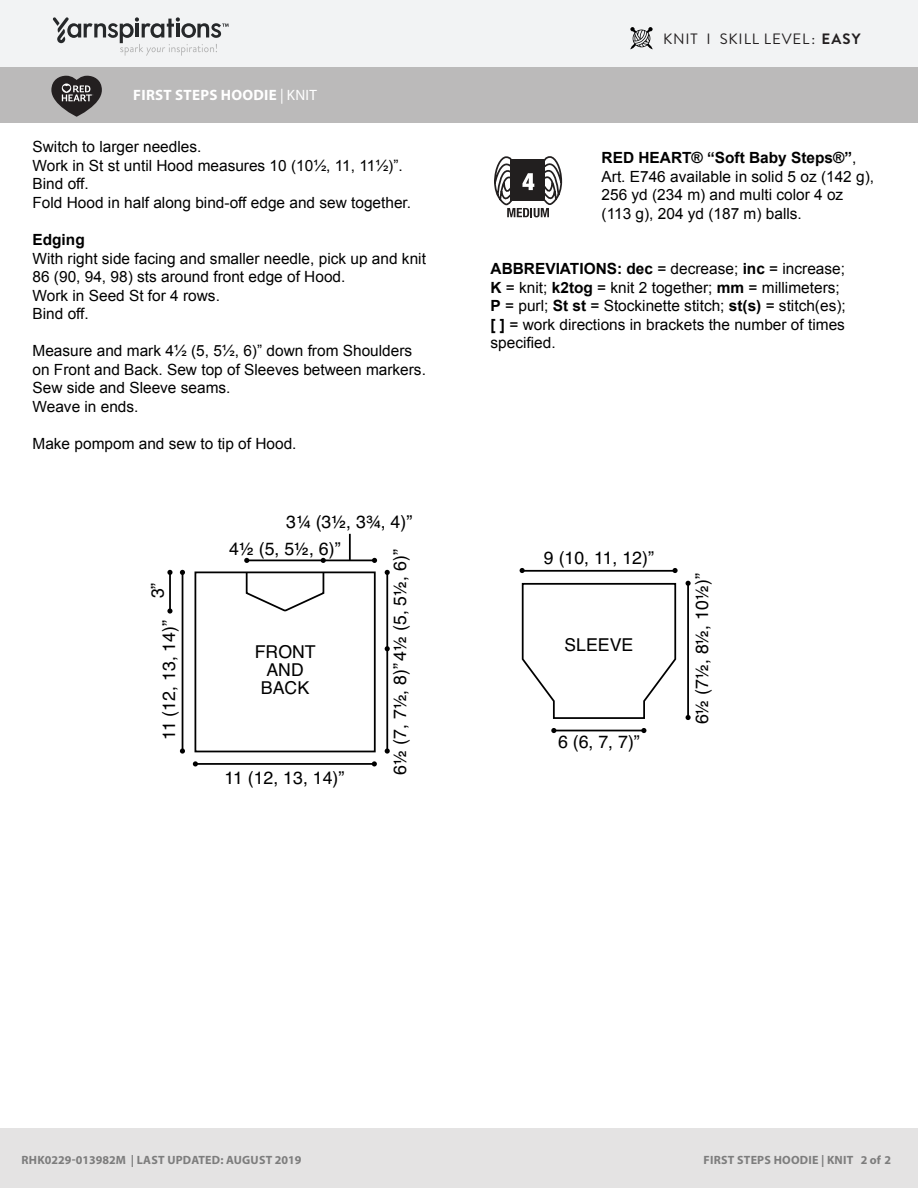
<style>
.page{position:relative;width:918px;height:1188px;background:#fff}
.page>*{position:absolute;margin:0;border:0;box-sizing:border-box;transform-origin:0 0}
.t1{font:24.9px "Helvetica";color:#000}
.t2{font:17.7px/17.7px "Helvetica";color:#000;text-align:center}
.t3{font:15.45px/18.5px "Arial";color:#000}
.Pattern_Title{font:700 15px "Myriad Pro";letter-spacing:.02em;color:#fff}
.Skill_Level{font:15px "Brandon Grotesque";letter-spacing:.055em;color:#231f20}
.t4{font:12.75px "Helvetica";color:#000}
.t5{font:700 12px "Myriad Pro";letter-spacing:.02em;color:#7d7d7d}
.s1{font-weight:400}
.s2{font-weight:700}
</style>
<div class="page">
<div style="left:0;top:0;width:918px;height:68px;background:#f2f3f4"></div>
<div style="left:0;top:68px;width:918px;height:55px;background:#bbbaba"></div>
<svg style="left:53px;top:17px;width:176px;height:39px"></svg>
<svg style="left:51px;top:76px;width:51px;height:41px"></svg>
<div style="left:0;top:1128px;width:918px;height:60px;background:#e4e3e3"></div>
<svg style="left:494px;top:156px;width:69px;height:61px"></svg>
<svg style="left:520px;top:568px;width:171px;height:165px"></svg>
<hr style="left:169px;top:572px;width:2px;height:39px;background:#000">
<svg style="left:167px;top:570px;width:6px;height:5px"></svg>
<svg style="left:167px;top:608px;width:6px;height:6px"></svg>
<hr style="left:386px;top:572px;width:2px;height:179px;background:#000">
<svg style="left:385px;top:570px;width:5px;height:5px"></svg>
<svg style="left:385px;top:646px;width:5px;height:5px"></svg>
<svg style="left:385px;top:748px;width:5px;height:6px"></svg>
<svg style="left:372px;top:761px;width:5px;height:5px"></svg>
<svg style="left:193px;top:761px;width:5px;height:5px"></svg>
<hr style="left:195px;top:763px;width:180px;height:2px;background:#000">
<svg style="left:180px;top:533px;width:197px;height:221px"></svg>
<svg style="left:630px;top:27px;width:23px;height:22px"></svg>
<p class="Pattern_Title" style="left:133px;top:85px;width:185px">FIRST STEPS HOODIE <span class="s1">| KNIT</span></p>
<p class="t3" style="left:33px;top:138px;width:380px">Switch to larger needles.<br>Work in St st until Hood measures 10 (10½, 11, 11½)”.<br>Bind off.<br>Fold Hood in half along bind-off edge and sew together.</p>
<p class="t3" style="left:33px;top:230px;width:395px"><span class="s2">Edging<br></span>With right side facing and smaller needle, pick up and knit<br>86 (90, 94, 98) sts around front edge of Hood.<br>Work in Seed St for 4 rows.<br>Bind off.</p>
<p class="t3" style="left:33px;top:341px;width:395px">Measure and mark 4½ (5, 5½, 6)” down from Shoulders on Front and Back. Sew top of Sleeves between markers.<br>Sew side and Sleeve seams.<br>Weave in ends.</p>
<p class="t3" style="left:33px;top:434px;width:266px">Make pompom and sew to tip of Hood.</p>
<p class="t1" style="left:289px;top:137px;width:146px">SCHEMATIC</p>
<p class="t2" style="left:149px;top:598px;width:17px;rotate:-90deg">3”</p>
<p class="t2" style="left:161px;top:740px;width:121px;rotate:-90deg">11 (12, 13, 14)”</p>
<p class="t2" style="left:286px;top:514px;width:128px">3¼ (3½, 3¾, 4)”</p>
<p class="t2" style="left:229px;top:540px;width:113px">4½ (5, 5½, 6)”</p>
<p class="t2" style="left:255px;top:644px;width:63px">FRONT<br>AND<br>BACK</p>
<p class="t2" style="left:224px;top:769px;width:121px">11 (12, 13, 14)”</p>
<p class="t2" style="left:392px;top:775px;width:227px;rotate:-90deg">6½ (7, 7½, 8)”4½ (5, 5½, 6)”</p>
<p class="Skill_Level" style="left:663px;top:29px;width:199px">KNIT I SKILL LEVEL: <span class="s2">EASY</span></p>
<p class="t3" style="left:602px;top:149px;width:274px"><span class="s2">RED HEART® “Soft Baby Steps®”</span>,<br>Art. E746 available in solid 5 oz (142 g),<br>256 yd (234 m) and multi color 4 oz (113 g), 204 yd (187 m) balls.</p>
<p class="t3" style="left:491px;top:260px;width:357px"><span class="s2">ABBREVIATIONS: dec</span> = decrease; <span class="s2">inc</span> = increase; <span class="s2">K</span> = knit; <span class="s2">k2tog</span> = knit 2 together; <span class="s2">mm</span> = millimeters; <span class="s2">P</span> = purl; <span class="s2">St st</span> = Stockinette stitch; <span class="s2">st(s)</span> = stitch(es); <span class="s2">[ ]</span> = work directions in brackets the number of times specified.</p>
<p class="t2" style="left:544px;top:550px;width:112px">9 (10, 11, 12)”</p>
<p class="t2" style="left:564px;top:636px;width:71px">SLEEVE</p>
<p class="t2" style="left:558px;top:734px;width:83px">6 (6, 7, 7)”</p>
<p class="t2" style="left:694px;top:724px;width:152px;rotate:-90deg">6½ (7½, 8½, 10½)”</p>
<p class="t4" style="left:124px;top:1149px;width:121px">©2010 Coats &amp; Clark</p>
<p class="t5" style="left:22px;top:1152px;width:281px">RHK0229-013982M | LAST UPDATED: AUGUST 2019</p>
<p class="t5" style="left:704px;top:1152px;width:189px">FIRST STEPS HOODIE | KNIT 2 of 2</p>
</div>
